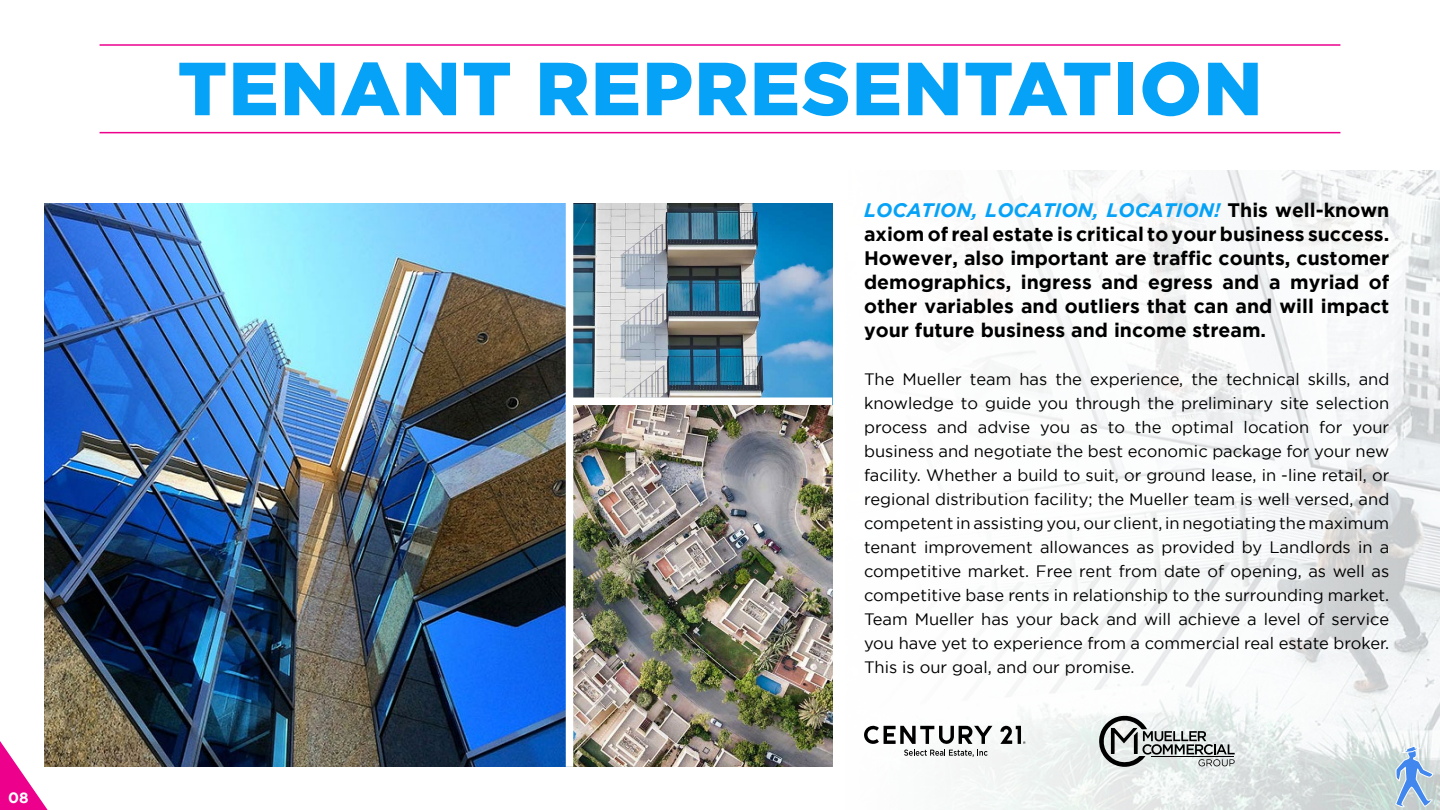
<style>
.page{position:relative;width:1440px;height:810px;background:#fff}
.page>*{position:absolute;margin:0;border:0;box-sizing:border-box;transform-origin:0 0}
.t1{font:900 75px "Gotham";letter-spacing:.02em;color:#05a2f7}
.t2{font:700 19.5px/24px "Gotham";color:#000;text-align:justify}
.t3{font:16.5px/24px "Gotham";color:#000;text-align:justify}
.t4{font:700 15px "Gotham";color:#fff}
.s1{font-style:italic;color:#05a2f7}
</style>
<div class="page">
<svg style="left:0;top:741px;width:48px;height:69px"></svg>
<img style="left:814px;top:170px;width:625px;height:640px">
<svg style="left:1000px;top:726px;width:25px;height:18px"></svg>
<svg style="left:864px;top:726px;width:128px;height:31px"></svg>
<img style="left:44px;top:204px;width:522px;height:563px">
<img style="left:573px;top:204px;width:259px;height:194px">
<img style="left:573px;top:405px;width:259px;height:362px">
<div style="left:566px;top:398px;width:266px;height:7px;background:#fff"></div>
<hr style="left:100px;top:44px;width:1240px;height:2px;background:#ec008c">
<hr style="left:100px;top:132px;width:1240px;height:1px;background:#ec008c">
<svg style="left:1098px;top:716px;width:136px;height:51px;background:#b0b4b3"></svg>
<svg style="left:1394px;top:745px;width:39px;height:64px;background:#a9c4e1"></svg>
<p class="t4" style="left:8px;top:789px;width:22px">08</p>
<h1 class="t1" style="left:178px;top:45px;width:1086px">TENANT REPRESENTATION</h1>
<p class="t2" style="left:864px;top:198px;width:527px"><span class="s1">LOCATION, LOCATION, LOCATION!</span> This well-known axiom of real estate is critical to your business success.<br>However, also important are traffic counts, customer demographics, ingress and egress and a myriad of other variables and outliers that can and will impact your future business and income stream.</p>
<p class="t3" style="left:864px;top:367px;width:527px">The Mueller team has the experience, the technical skills, and knowledge to guide you through the preliminary site selection process and advise you as to the optimal location for your business and negotiate the best economic package for your new facility. Whether a build to suit, or ground lease, in -line retail, or regional distribution facility; the Mueller team is well versed, and competent in assisting you, our client, in negotiating the maximum tenant improvement allowances as provided by Landlords in a competitive market. Free rent from date of opening, as well as competitive base rents in relationship to the surrounding market.<br>Team Mueller has your back and will achieve a level of service you have yet to experience from a commercial real estate broker.<br>This is our goal, and our promise.</p>
</div>
